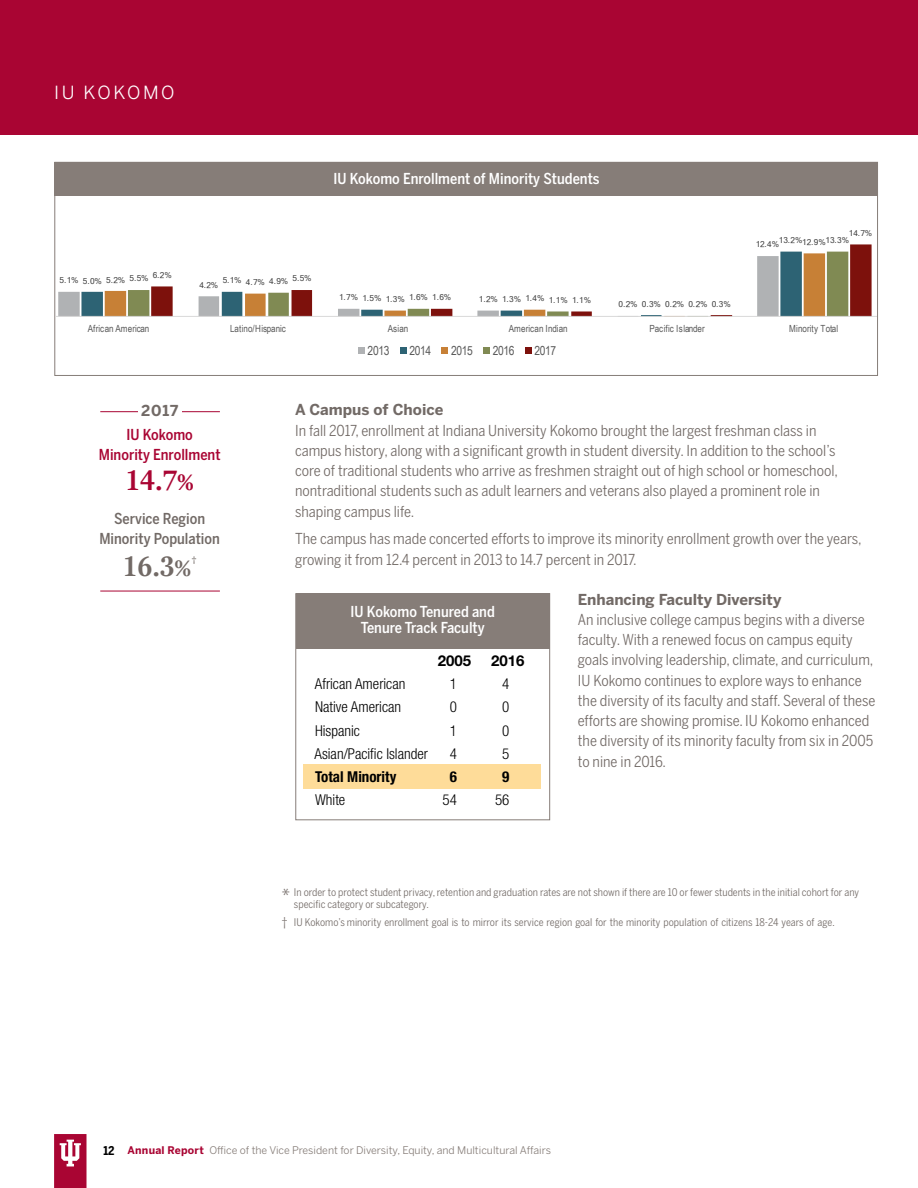
<style>
.page{position:relative;width:918px;height:1188px;background:#fff}
.page>*{position:absolute;margin:0;border:0;box-sizing:border-box;transform-origin:0 0}
.t1{font:600 condensed 28.05px "Georgia Pro";color:#a90533}
.t2{font:600 condensed 28.05px "Georgia Pro";color:#726a66}
.t3{font:18px "Benton Sans";letter-spacing:.14em;color:#fff}
.t4{font:15px/20.2px "Benton Sans Cond";color:#726a66}
.t5{font:300 condensed 15px "Helvetica Neue";color:#000}
.t6{font:500 15px/16.5px "Benton Sans Cond";color:#fff;text-align:center}
.t7{font:700 15px "Benton Sans";color:#726a66}
.t8{font:500 15px/19.5px "Benton Sans Cond";color:#726a66;text-align:center}
.t9{font:500 15px/19.5px "Benton Sans Cond";color:#a90533;text-align:center}
.t10{font:700 condensed 15px "Helvetica Neue";color:#000}
.t11{font:700 15px "Helvetica Neue";color:#000}
.t12{font:12.45px "Arial Narrow";letter-spacing:-.025em;color:#595959}
.t13{font:600 condensed 12.3px "Georgia Pro";color:#726a66}
.t14{font:700 12px "Benton Sans Cond";color:#000}
.t15{font:10.5px/12px "Benton Sans Cond";color:#726a66}
.t16{font:10.5px "Benton Sans";color:#867d78}
.t17{font:9.9px "Arial Narrow";color:#595959}
.t18{font:8.1px "Mangal";letter-spacing:-.02em;color:#404040}
.s1{font-size:22.5px}
.s2{font-size:18px}
.s3{font-size:12px}
.s4{font-weight:700;color:#a90533}
</style>
<div class="page">
<svg style="left:54px;top:1134px;width:33px;height:54px"></svg>
<div style="left:0;top:0;width:918px;height:135px;background:#a90533"></div>
<div style="left:295px;top:593px;width:255px;height:227px;border:1px solid #867d78"></div>
<div style="left:304px;top:764px;width:237px;height:25px;background:#fedc99"></div>
<div style="left:54px;top:162px;width:824px;height:33px;background:#867d78"></div>
<div style="left:296px;top:594px;width:254px;height:55px;background:#867d78"></div>
<svg style="left:56px;top:244px;width:820px;height:110px"></svg>
<hr style="left:100px;top:591px;width:120px;height:1px;background:#a90533">
<hr style="left:100px;top:411px;width:120px;height:1px;background:#a90533">
<div style="left:138px;top:405px;width:43px;height:19px;background:#fff"></div>
<p class="t3" style="left:54px;top:82px;width:122px">IU KOKOMO</p>
<p class="t6" style="left:333px;top:171px;width:268px">IU Kokomo Enrollment of Minority Students</p>
<p class="t18" style="left:153px;top:270px;width:21px">6.2%</p>
<p class="t18" style="left:130px;top:274px;width:21px">5.5%</p>
<p class="t18" style="left:269px;top:277px;width:21px">4.9%</p>
<p class="t18" style="left:293px;top:274px;width:21px">5.5%</p>
<p class="t18" style="left:106px;top:275px;width:21px">5.2%</p>
<p class="t18" style="left:246px;top:278px;width:21px">4.7%</p>
<p class="t18" style="left:60px;top:276px;width:21px">5.1%</p>
<p class="t18" style="left:83px;top:276px;width:21px">5.0%</p>
<p class="t18" style="left:223px;top:276px;width:21px">5.1%</p>
<p class="t18" style="left:199px;top:280px;width:21px">4.2%</p>
<p class="t18" style="left:339px;top:292px;width:21px">1.7%</p>
<p class="t18" style="left:479px;top:295px;width:21px">1.2%</p>
<p class="t18" style="left:409px;top:293px;width:21px">1.6%</p>
<p class="t18" style="left:549px;top:295px;width:21px">1.1%</p>
<p class="t18" style="left:432px;top:293px;width:21px">1.6%</p>
<p class="t18" style="left:572px;top:295px;width:21px">1.1%</p>
<p class="t18" style="left:362px;top:293px;width:21px">1.5%</p>
<p class="t18" style="left:502px;top:294px;width:21px">1.3%</p>
<p class="t18" style="left:386px;top:294px;width:21px">1.3%</p>
<p class="t18" style="left:525px;top:294px;width:21px">1.4%</p>
<p class="t18" style="left:642px;top:299px;width:21px">0.3%</p>
<p class="t18" style="left:712px;top:299px;width:21px">0.3%</p>
<p class="t18" style="left:665px;top:300px;width:21px">0.2%</p>
<p class="t18" style="left:689px;top:300px;width:21px">0.2%</p>
<p class="t18" style="left:619px;top:300px;width:21px">0.2%</p>
<p class="t18" style="left:849px;top:228px;width:25px">14.7%</p>
<p class="t18" style="left:826px;top:235px;width:25px">13.3%</p>
<p class="t18" style="left:779px;top:236px;width:25px">13.2%</p>
<p class="t18" style="left:802px;top:237px;width:25px">12.9%</p>
<p class="t18" style="left:756px;top:240px;width:25px">12.4%</p>
<p class="t17" style="left:88px;top:321px;width:63px">African American</p>
<p class="t17" style="left:230px;top:321px;width:57px">Latino/Hispanic</p>
<p class="t17" style="left:388px;top:321px;width:22px">Asian</p>
<p class="t17" style="left:509px;top:321px;width:60px">American Indian</p>
<p class="t17" style="left:649px;top:321px;width:57px">Pacific Islander</p>
<p class="t17" style="left:789px;top:321px;width:51px">Minority Total</p>
<p class="t12" style="left:368px;top:341px;width:23px">2013</p>
<p class="t12" style="left:409px;top:341px;width:23px">2014</p>
<p class="t12" style="left:451px;top:341px;width:23px">2015</p>
<p class="t12" style="left:493px;top:341px;width:23px">2016</p>
<p class="t12" style="left:534px;top:341px;width:23px">2017</p>
<p class="t7" style="left:141px;top:402px;width:38px">2017</p>
<p class="t9" style="left:99px;top:425px;width:123px">IU Kokomo<br>Minority Enrollment</p>
<h1 class="t1" style="left:125px;top:464px;width:71px">14.7<span class="s1">%</span></h1>
<p class="t8" style="left:99px;top:509px;width:122px">Service Region<br>Minority Population</p>
<h1 class="t2" style="left:122px;top:550px;width:71px">16.3<span class="s1">%</span></h1>
<p class="t13" style="left:192px;top:553px;width:7px">†</p>
<p class="t7" style="left:295px;top:400px;width:150px">A Campus of Choice</p>
<p class="t4" style="left:295px;top:420px;width:544px">In fall 2017, enrollment at Indiana University Kokomo brought the largest freshman class in campus history, along with a significant growth in student diversity. In addition to the school’s core of traditional students who arrive as freshmen straight out of high school or homeschool, nontraditional students such as adult learners and veterans also played a prominent role in shaping campus life.</p>
<p class="t4" style="left:295px;top:527px;width:568px;line-height:21px">The campus has made concerted efforts to improve its minority enrollment growth over the years, growing it from 12.4 percent in 2013 to 14.7 percent in 2017.</p>
<p class="t6" style="left:351px;top:603px;width:146px">IU Kokomo Tenured and<br>Tenure Track Faculty</p>
<p class="t7" style="left:578px;top:590px;width:205px">Enhancing Faculty Diversity</p>
<p class="t4" style="left:578px;top:609px;width:299px">An inclusive college campus begins with a diverse faculty. With a renewed focus on campus equity goals involving leadership, climate, and curriculum, IU Kokomo continues to explore ways to enhance the diversity of its faculty and staff. Several of these efforts are showing promise. IU Kokomo enhanced the diversity of its minority faculty from six in 2005 to nine in 2016.</p>
<p class="t11" style="left:438px;top:651px;width:35px">2005</p>
<p class="t11" style="left:491px;top:651px;width:35px">2016</p>
<p class="t5" style="left:315px;top:675px;width:92px">African American</p>
<p class="t5" style="left:450px;top:675px;width:9px">1</p>
<p class="t5" style="left:502px;top:675px;width:9px">4</p>
<p class="t5" style="left:315px;top:698px;width:88px">Native American</p>
<p class="t5" style="left:450px;top:698px;width:9px">0</p>
<p class="t5" style="left:502px;top:698px;width:9px">0</p>
<p class="t5" style="left:315px;top:722px;width:46px">Hispanic</p>
<p class="t5" style="left:450px;top:722px;width:9px">1</p>
<p class="t5" style="left:502px;top:722px;width:9px">0</p>
<p class="t5" style="left:315px;top:745px;width:115px">Asian/Pacific Islander</p>
<p class="t5" style="left:450px;top:745px;width:9px">4</p>
<p class="t5" style="left:502px;top:745px;width:9px">5</p>
<p class="t10" style="left:315px;top:768px;width:83px">Total Minority</p>
<p class="t10" style="left:450px;top:768px;width:9px">6</p>
<p class="t10" style="left:502px;top:768px;width:9px">9</p>
<p class="t5" style="left:315px;top:791px;width:32px">White</p>
<p class="t5" style="left:443px;top:791px;width:16px">54</p>
<p class="t5" style="left:495px;top:791px;width:16px">56</p>
<p class="t15" style="left:294px;top:886px;width:567px;text-indent:-12px"><span class="s2">*</span> In order to protect student privacy, retention and graduation rates are not shown if there are 10 or fewer students in the initial cohort for any specific category or subcategory.</p>
<p class="t15" style="left:282px;top:917px;width:555px"><span class="s3">†</span> IU Kokomo’s minority enrollment goal is to mirror its service region goal for the minority population of citizens 18-24 years of age.</p>
<p class="t14" style="left:103px;top:1144px;width:13px">12</p>
<p class="t16" style="left:128px;top:1144px;width:425px"><span class="s4">Annual Report</span> Office of the Vice President for Diversity, Equity, and Multicultural Affairs</p>
</div>
